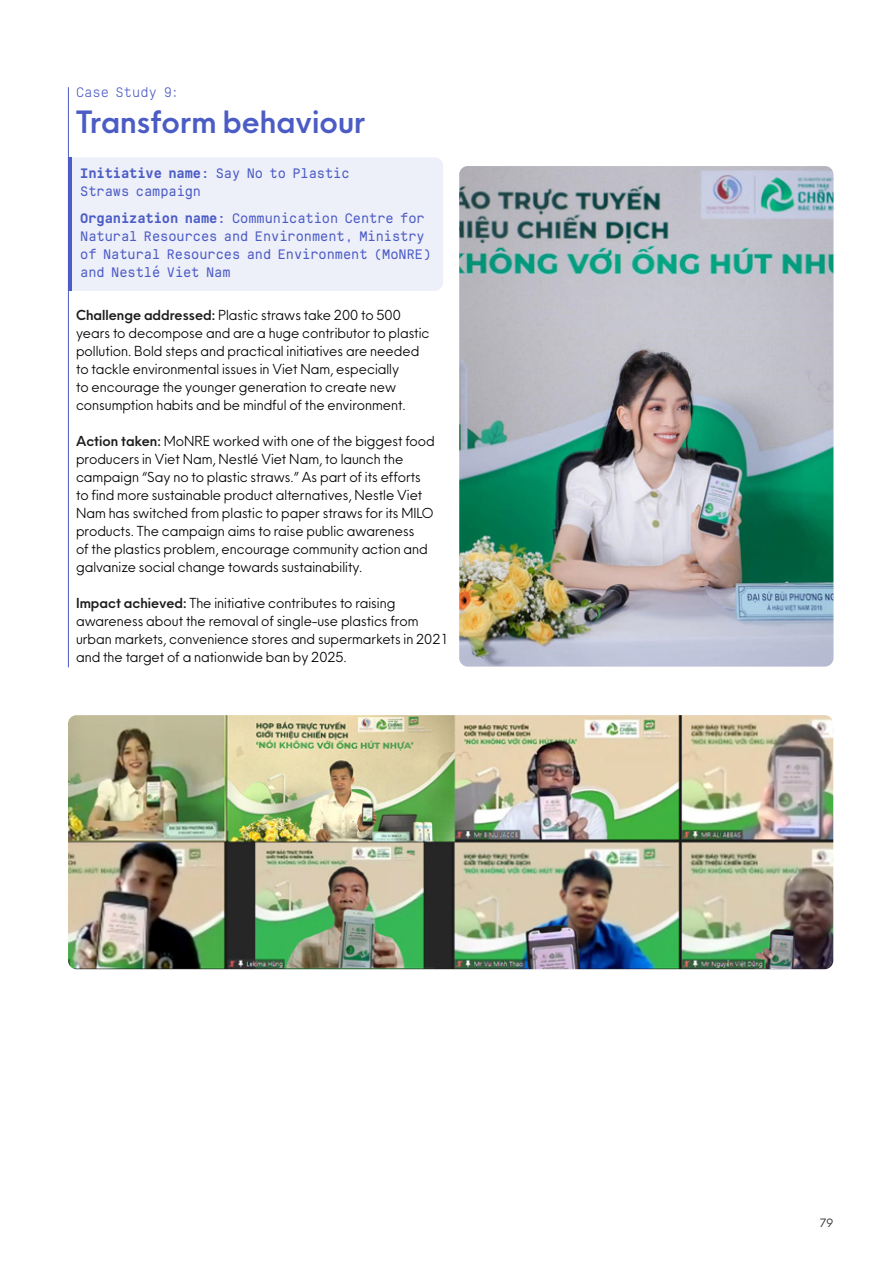
<style>
.page{position:relative;width:893px;height:1263px;background:#fff}
.page>*{position:absolute;margin:0;border:0;box-sizing:border-box;transform-origin:0 0}
.t1{font:600 30px "Neue Einstellung";color:#4c5cc5}
.t2{font:13.5px/18px "Neue Einstellung";color:#000}
.t3{font:13.5px/18px "Katwijk Mono";letter-spacing:-.005em;color:#4c5cc5}
.t4{font:300 13.5px "Katwijk Mono";letter-spacing:.005em;color:#4c5cc5}
.t5{font:11.25px "Neue Einstellung";color:#3c3c3b}
.s1{font-weight:700}
.s2{font-weight:600;color:#1d1d1d}
</style>
<div class="page">
<div style="left:72px;top:157px;width:371px;height:134px;background:#edeff9"></div>
<img style="left:459px;top:166px;width:374px;height:500px">
<hr style="left:68px;top:87px;width:1px;height:580px;background:#4c5cc5">
<hr style="left:69px;top:157px;width:3px;height:134px;background:#4c5cc5">
<img style="left:68px;top:715px;width:765px;height:254px">
<p class="t4" style="left:76px;top:81px;width:104px">Case Study 9:</p>
<h1 class="t1" style="left:76px;top:96px;width:291px">Transform behaviour</h1>
<p class="t3" style="left:80px;top:163px;width:271px"><span class="s1">Initiative name:</span> Say No to Plastic<br>Straws campaign</p>
<p class="t3" style="left:80px;top:207px;width:352px"><span class="s1">Organization name:</span> Communication Centre for Natural Resources and Environment, Ministry of Natural Resources and Environment (MoNRE) and Nestlé Viet Nam</p>
<p class="t2" style="left:76px;top:305px;width:355px"><span class="s2">Challenge addressed:</span> Plastic straws take 200 to 500 years to decompose and are a huge contributor to plastic pollution. Bold steps and practical initiatives are needed to tackle environmental issues in Viet Nam, especially<br>to encourage the younger generation to create new consumption habits and be mindful of the environment.</p>
<p class="t2" style="left:76px;top:431px;width:360px"><span class="s2">Action taken:</span> MoNRE worked with one of the biggest food producers in Viet Nam, Nestlé Viet Nam, to launch the campaign “Say no to plastic straws.” As part of its efforts to find more sustainable product alternatives, Nestle Viet Nam has switched from plastic to paper straws for its MILO products. The campaign aims to raise public awareness<br>of the plastics problem, encourage community action and galvanize social change towards sustainability.</p>
<p class="t2" style="left:76px;top:593px;width:374px"><span class="s2">Impact achieved:</span> The initiative contributes to raising awareness about the removal of single-use plastics from urban markets, convenience stores and supermarkets in 2021 and the target of a nationwide ban by 2025.</p>
<p class="t5" style="left:820px;top:1213px;width:15px">79</p>
</div>
